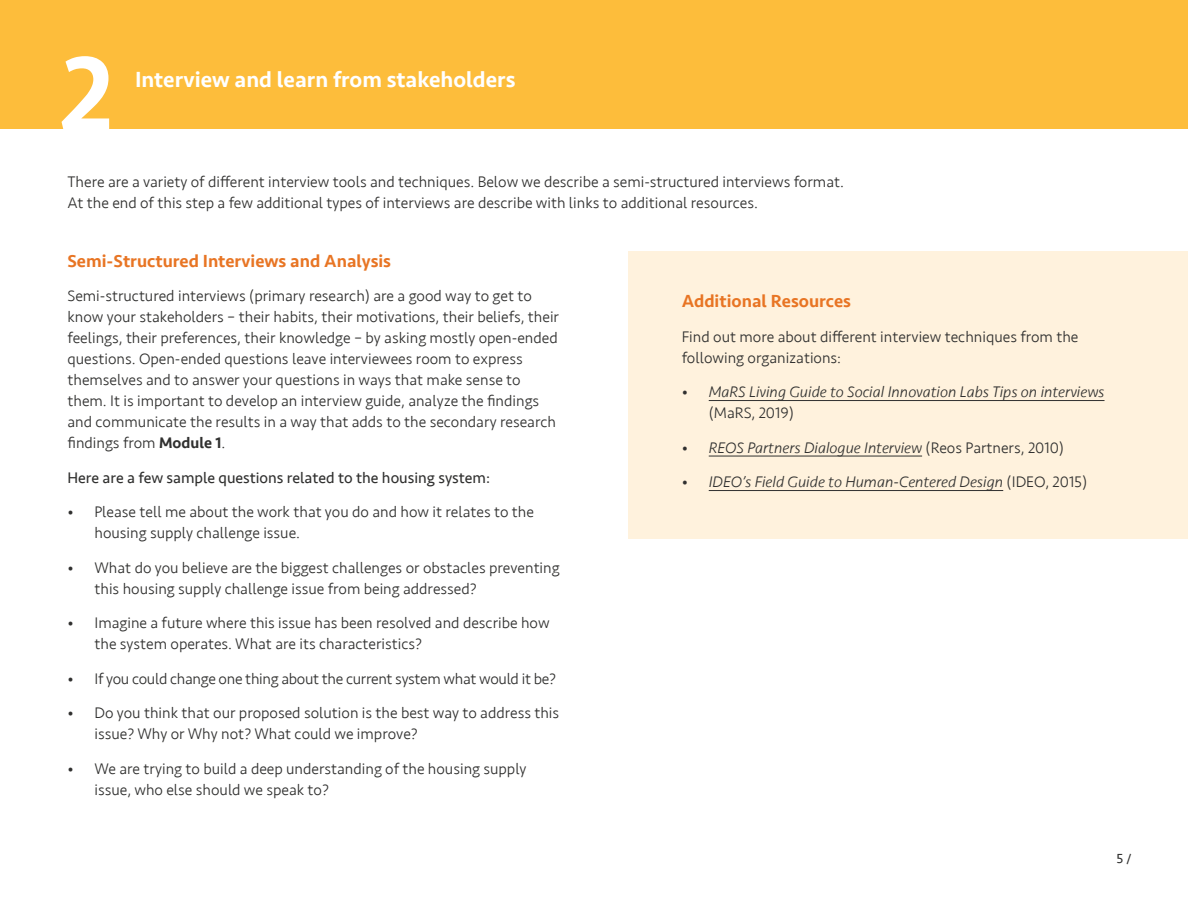
<style>
.page{position:relative;width:1188px;height:918px;background:#fff}
.page>*{position:absolute;margin:0;border:0;box-sizing:border-box;transform-origin:0 0}
.t1{font:500 22.5px "Seravek";color:#fff}
.t2{font:500 18px "Seravek";color:#e87524}
.t3{font:300 15.75px/21px "Seravek";color:#30302f}
.t4{font:italic 300 15.75px/21px "Seravek";color:#30302f}
.t5{font:300 15.75px "Seravek";letter-spacing:-.02em;color:#30302f}
.t6{font:15.75px "Seravek";color:#30302f}
.t7{font:13.5px "Seravek";color:#30302f}
.s1{font-weight:500}
.s2{font-style:normal}
</style>
<div class="page">
<div style="left:628px;top:252px;width:560px;height:287px;background:#fff2dd"></div>
<div style="left:0;top:0;width:1188px;height:129px;background:#fdbd3b"></div>
<svg style="left:62px;top:56px;width:47px;height:73px"></svg>
<hr style="left:709px;top:400px;width:396px;height:1px;background:#30302f">
<hr style="left:709px;top:456px;width:213px;height:1px;background:#30302f">
<hr style="left:709px;top:490px;width:294px;height:1px;background:#30302f">
<h1 class="t1" style="left:135px;top:66px;width:382px">Interview and learn from stakeholders</h1>
<p class="t3" style="left:68px;top:172px;width:778px">There are a variety of different interview tools and techniques. Below we describe a semi-structured interviews format.<br>At the end of this step a few additional types of interviews are describe with links to additional resources.</p>
<p class="t2" style="left:68px;top:250px;width:325px">Semi-Structured Interviews and Analysis</p>
<p class="t3" style="left:68px;top:286px;width:493px">Semi-structured interviews (primary research) are a good way to get to know your stakeholders – their habits, their motivations, their beliefs, their feelings, their preferences, their knowledge – by asking mostly open-ended questions. Open-ended questions leave interviewees room to express themselves and to answer your questions in ways that make sense to them. It is important to develop an interview guide, analyze the findings and communicate the results in a way that adds to the secondary research findings from <span class="s1">Module 1</span>.</p>
<p class="t6" style="left:68px;top:465px;width:424px">Here are a few sample questions related to the housing system:</p>
<p class="t3" style="left:94px;top:502px;width:441px;text-indent:-27px">• Please tell me about the work that you do and how it relates to the housing supply challenge issue.</p>
<p class="t3" style="left:94px;top:557px;width:467px;text-indent:-27px">• What do you believe are the biggest challenges or obstacles preventing this housing supply challenge issue from being addressed?</p>
<p class="t3" style="left:94px;top:613px;width:457px;text-indent:-27px">• Imagine a future where this issue has been resolved and describe how the system operates. What are its characteristics?</p>
<p class="t5" style="left:68px;top:669px;width:490px">• If you could change one thing about the current system what would it be?</p>
<p class="t3" style="left:94px;top:703px;width:466px;text-indent:-27px">• Do you think that our proposed solution is the best way to address this issue? Why or Why not? What could we improve?</p>
<p class="t3" style="left:94px;top:758px;width:434px;text-indent:-27px">• We are trying to build a deep understanding of the housing supply issue, who else should we speak to?</p>
<p class="t2" style="left:682px;top:290px;width:171px">Additional Resources</p>
<p class="t3" style="left:682px;top:326px;width:398px">Find out more about different interview techniques from the following organizations:</p>
<p class="t4" style="left:709px;top:382px;width:397px;text-indent:-27px"><span class="s2">•</span> MaRS Living Guide to Social Innovation Labs Tips on interviews <span class="s2">(MaRS, 2019)</span></p>
<p class="t4" style="left:682px;top:437px;width:384px"><span class="s2">•</span> REOS Partners Dialogue Interview <span class="s2">(Reos Partners, 2010)</span></p>
<p class="t4" style="left:682px;top:472px;width:407px"><span class="s2">•</span> IDEO’s Field Guide to Human-Centered Design <span class="s2">(IDEO, 2015)</span></p>
<p class="t7" style="left:1116px;top:848px;width:17px">5 /</p>
</div>
